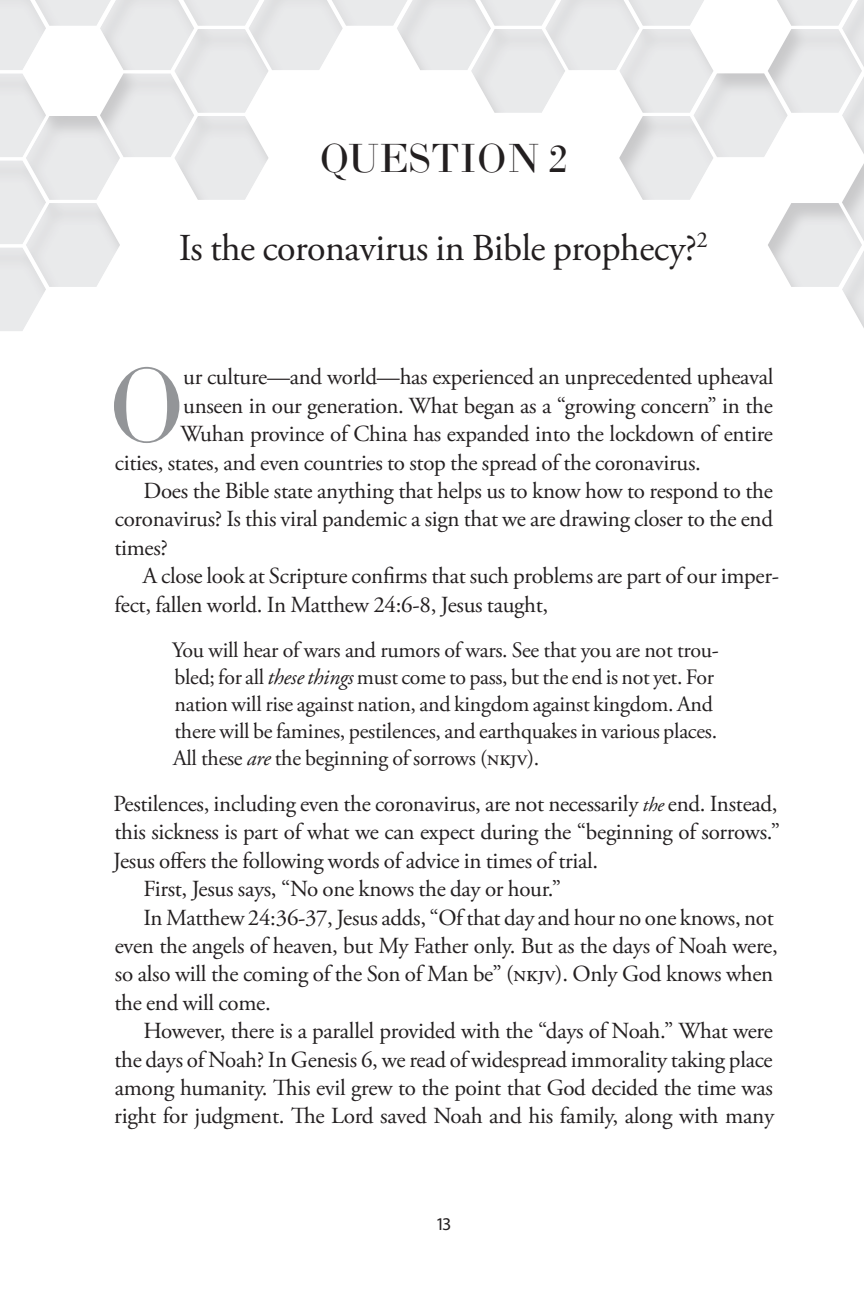
<style>
.page{position:relative;width:864px;height:1296px;background:#fff}
.page>*{position:absolute;margin:0;border:0;box-sizing:border-box;transform-origin:0 0}
.t1{font:103.8px "LTC Bodoni 175 Pro";color:#939598}
.t2{font:40px "LTC Bodoni 175 Pro";letter-spacing:.005em;color:#231f20}
.t3{font:38px "Adobe Garamond Pro";letter-spacing:-.015em;color:#231f20}
.t4{font:23px "Adobe Garamond Pro";letter-spacing:-.015em;color:#231f20}
.t5{font:22px/27px "Adobe Garamond Pro";letter-spacing:-.015em;color:#231f20}
.t6{font:18px "Myriad Pro";color:#231f20}
.s1{font-style:italic}
.s2{font-style:italic;font-size:20px}
</style>
<div class="page">
<svg style="left:0;top:0;width:864px;height:331px"></svg>
<h2 class="t2" style="left:320px;top:133px;width:249px">QUESTION 2</h2>
<h3 class="t3" style="left:179px;top:225px;width:531px">Is the coronavirus in Bible prophecy?<sup>2</sup></h3>
<h1 class="t1" style="left:109px;top:339px;width:76px">O</h1>
<p class="t4" style="left:183px;top:363px;width:592px">ur culture—and world—has experienced an unprecedented upheaval</p>
<p class="t4" style="left:183px;top:392px;width:591px">unseen in our generation. What began as a “growing concern” in the</p>
<p class="t4" style="left:180px;top:420px;width:594px">Wuhan province of China has expanded into the lockdown of entire</p>
<p class="t4" style="left:115px;top:449px;width:588px">cities, states, and even countries to stop the spread of the coronavirus.</p>
<p class="t4" style="left:144px;top:477px;width:631px">Does the Bible state anything that helps us to know how to respond to the</p>
<p class="t4" style="left:115px;top:505px;width:660px">coronavirus? Is this viral pandemic a sign that we are drawing closer to the end</p>
<p class="t4" style="left:114px;top:534px;width:55px">times?</p>
<p class="t4" style="left:143px;top:562px;width:638px">A close look at Scripture confirms that such problems are part of our imper-</p>
<p class="t4" style="left:114px;top:591px;width:435px">fect, fallen world. In Matthew 24:6-8, Jesus taught,</p>
<p class="t5" style="left:172px;top:637px;width:548px">You will hear of wars and rumors of wars. See that you are not trou&shy;bled; for all <span class="s1">these things</span> must come to pass, but the end is not yet. For nation will rise against nation, and kingdom against kingdom. And there will be famines, pestilences, and earthquakes in various places.<br>All these <span class="s1">are</span> the beginning of sorrows (nkjv).</p>
<p class="t4" style="left:113px;top:790px;width:666px">Pestilences, including even the coronavirus, are not necessarily <span class="s2">the</span> end. Instead,</p>
<p class="t4" style="left:114px;top:818px;width:667px">this sickness is part of what we can expect during the “beginning of sorrows.”</p>
<p class="t4" style="left:113px;top:847px;width:487px">Jesus offers the following words of advice in times of trial.</p>
<p class="t4" style="left:143px;top:875px;width:419px">First, Jesus says, “No one knows the day or hour.”</p>
<p class="t4" style="left:143px;top:904px;width:632px">In Matthew 24:36-37, Jesus adds, “Of that day and hour no one knows, not</p>
<p class="t4" style="left:115px;top:932px;width:664px">even the angels of heaven, but My Father only. But as the days of Noah were,</p>
<p class="t4" style="left:115px;top:960px;width:660px">so also will the coming of the Son of Man be” (nkjv). Only God knows when</p>
<p class="t4" style="left:114px;top:989px;width:158px">the end will come.</p>
<p class="t4" style="left:143px;top:1017px;width:631px">However, there is a parallel provided with the “days of Noah.” What were</p>
<p class="t4" style="left:114px;top:1046px;width:660px">the days of Noah? In Genesis 6, we read of widespread immorality taking place</p>
<p class="t4" style="left:115px;top:1074px;width:660px">among humanity. This evil grew to the point that God decided the time was</p>
<p class="t4" style="left:114px;top:1102px;width:661px">right for judgment. The Lord saved Noah and his family, along with many</p>
<p class="t6" style="left:437px;top:1213px;width:15px">13</p>
</div>
